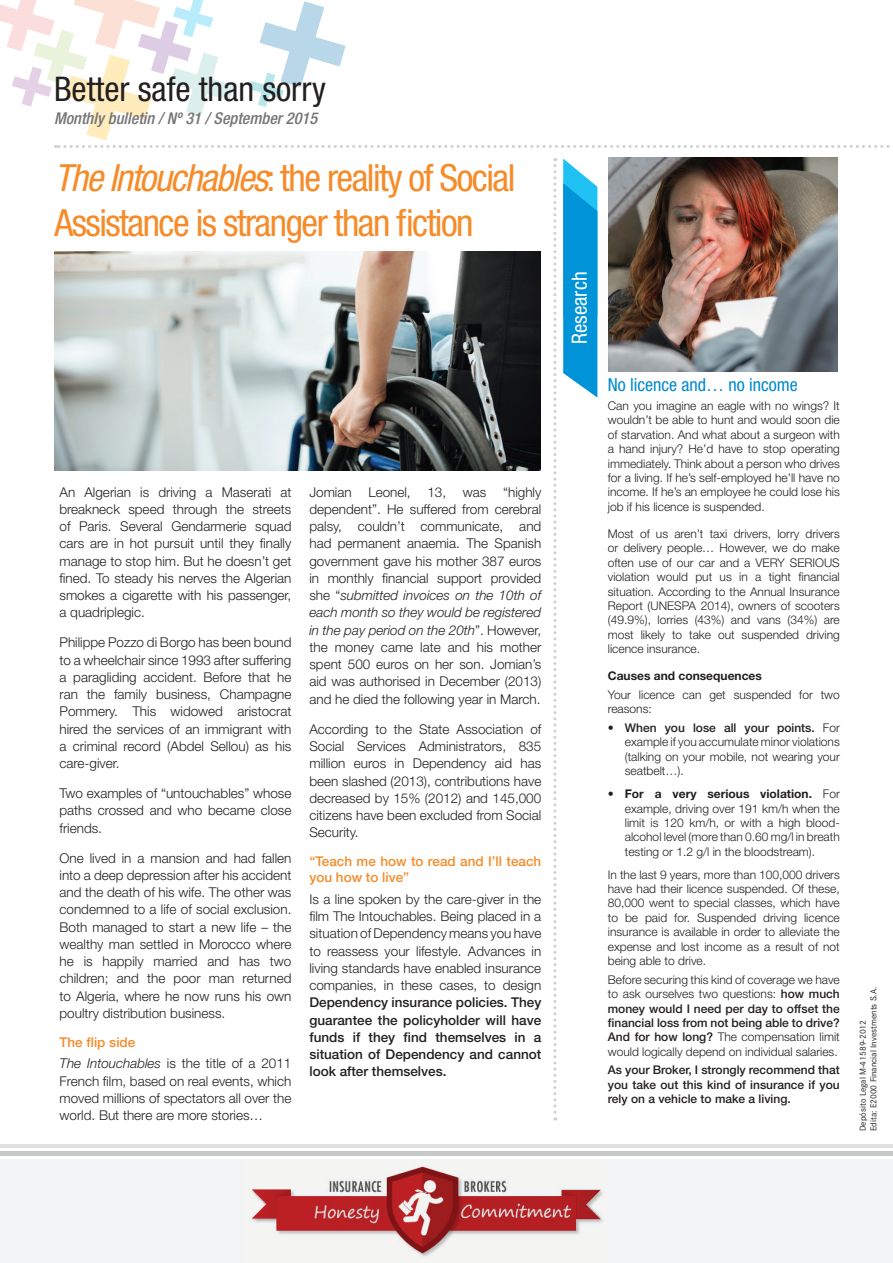
<style>
.page{position:relative;width:893px;height:1263px;background:#fff}
.page>*{position:absolute;margin:0;border:0;box-sizing:border-box;transform-origin:0 0}
.t1{font:condensed 37.5px/45px "Helvetica Neue LT Std";letter-spacing:-.04em;color:#f68b29}
.t2{font:condensed 34.05px "Helvetica Neue LT Std";color:#231f20}
.t3{font:condensed 21px "Helvetica Neue LT Std";color:#fff}
.t4{font:condensed 18px "Helvetica Neue LT Std";color:#0089cf}
.t5{font:italic 500 condensed 16.35px "Helvetica Neue LT Std";color:#757476}
.t6{font:300 13.5px/17.2px "Helvetica Neue LT Std";color:#231f20;text-align:justify}
.t7{font:500 13.5px/17.2px "Helvetica Neue LT Std";color:#231f20;text-align:justify}
.t8{font:500 13.5px/16.2px "Helvetica Neue LT Std";color:#f68b29}
.t9{font:300 12px/14.4px "Helvetica Neue LT Std";color:#231f20;text-align:justify}
.t10{font:500 12px/14.4px "Helvetica Neue LT Std";color:#231f20;text-align:justify}
.t11{font:700 12px "Helvetica Neue LT Std";color:#231f20}
.t12{font:9px/10.8px "Corporate S";color:#231f20}
.s1{font-style:italic}
.s2{font-weight:500;color:#f68b29}
.s3{font-weight:500}
.s4{font-weight:700}
</style>
<div class="page">
<div style="left:0;top:1159px;width:893px;height:104px;background:#f2f3f4"></div>
<div style="left:0;top:1151px;width:893px;height:5px;background:#c7c8ca"></div>
<hr style="left:0;top:1144px;width:893px;height:4px;background:#e0e1e3">
<svg style="left:553px;top:158px;width:3px;height:962px"></svg>
<svg style="left:0;top:0;width:893px;height:148px"></svg>
<svg style="left:563px;top:159px;width:34px;height:239px;background:#20a4df"></svg>
<img style="left:54px;top:252px;width:486px;height:219px">
<img style="left:608px;top:157px;width:230px;height:214px">
<img style="left:252px;top:1166px;width:351px;height:91px">
<h2 class="t2" style="left:54px;top:69px;width:273px">Better safe than sorry</h2>
<p class="t5" style="left:54px;top:108px;width:265px">Monthly bulletin / Nº 31 / September 2015</p>
<h1 class="t1" style="left:55px;top:155px;width:462px"><span class="s1">The Intouchables</span>: the reality of Social<br>Assistance is stranger than fiction</h1>
<p class="t6" style="left:60px;top:483px;width:233px">An Algerian is driving a Maserati at breakneck speed through the streets of Paris. Several Gendarmerie squad cars are in hot pursuit until they finally manage to stop him. But he doesn’t get fined. To steady his nerves the Algerian smokes a cigarette with his passenger, a quadriplegic.</p>
<p class="t6" style="left:60px;top:634px;width:233px">Philippe Pozzo di Borgo has been bound to a wheelchair since 1993 after suffering a paragliding accident. Before that he ran the family business, Champagne Pommery. This widowed aristocrat hired the services of an immigrant with a criminal record (Abdel Sellou) as his care-giver.</p>
<p class="t6" style="left:60px;top:784px;width:233px">Two examples of “untouchables” whose paths crossed and who became close friends.</p>
<p class="t6" style="left:60px;top:849px;width:233px">One lived in a mansion and had fallen into a deep depression after his accident and the death of his wife. The other was condemned to a life of social exclusion.<br>Both managed to start a new life – the wealthy man settled in Morocco where he is happily married and has two children; and the poor man returned to Algeria, where he now runs his own poultry distribution business.</p>
<p class="t6" style="left:60px;top:1031px;width:233px;line-height:21.5px"><span class="s2">The flip side<br></span><span class="s1">The Intouchables</span> is the title of a 2011</p>
<p class="t6" style="left:60px;top:1072px;width:233px">French film, based on real events, which moved millions of spectators all over the world. But there are more stories…</p>
<p class="t6" style="left:309px;top:483px;width:233px">Jomian Leonel, 13, was “highly dependent”. He suffered from cerebral palsy, couldn’t communicate, and had permanent anaemia. The Spanish government gave his mother 387 euros in monthly financial support provided she “<span class="s1">submitted invoices on the 10th of each month so they would be registered in the pay period on the 20th</span>”. However, the money came late and his mother spent 500 euros on her son. Jomian’s aid was authorised in December (2013) and he died the following year in March.</p>
<p class="t6" style="left:309px;top:720px;width:233px">According to the State Association of Social Services Administrators, 835 million euros in Dependency aid has been slashed (2013), contributions have decreased by 15% (2012) and 145,000 citizens have been excluded from Social Security.</p>
<p class="t8" style="left:309px;top:853px;width:233px">“Teach me how to read and I’ll teach you how to live”</p>
<p class="t6" style="left:309px;top:890px;width:233px">Is a line spoken by the care-giver in the film The Intouchables. Being placed in a situation of Dependency means you have to reassess your lifestyle. Advances in living standards have enabled insurance companies, in these cases, to design</p>
<p class="t7" style="left:309px;top:994px;width:233px">Dependency insurance policies. They guarantee the policyholder will have funds if they find themselves in a situation of Dependency and cannot look after themselves.</p>
<h3 class="t3" style="left:567px;top:344px;width:74px;rotate:-90deg">Research</h3>
<h3 class="t4" style="left:608px;top:375px;width:191px">No licence and… no income</h3>
<p class="t9" style="left:608px;top:398px;width:233px">Can you imagine an eagle with no wings? It wouldn’t be able to hunt and would soon die of starvation. And what about a surgeon with a hand injury? He’d have to stop operating immediately. Think about a person who drives for a living. If he’s self-employed he’ll have no income. If he’s an employee he could lose his job if his licence is suspended.</p>
<p class="t9" style="left:608px;top:526px;width:233px">Most of us aren’t taxi drivers, lorry drivers or delivery people… However, we do make often use of our car and a VERY SERIOUS violation would put us in a tight financial situation. According to the Annual Insurance Report (UNESPA 2014), owners of scooters (49.9%), lorries (43%) and vans (34%) are most likely to take out suspended driving licence insurance.</p>
<p class="t11" style="left:608px;top:669px;width:156px">Causes and consequences</p>
<p class="t9" style="left:608px;top:687px;width:233px">Your licence can get suspended for two reasons:</p>
<p class="t9" style="left:625px;top:720px;width:216px;text-indent:-17px">• <span class="s3">When you lose all your points.</span> For example if you accumulate minor violations (talking on your mobile, not wearing your seatbelt…).</p>
<p class="t9" style="left:625px;top:786px;width:216px;text-indent:-17px"><span class="s4">• For a very serious violation.</span> For example, driving over 191 km/h when the limit is 120 km/h, or with a high blood&shy;alcohol level (more than 0.60 mg/l in breath testing or 1.2 g/l in the bloodstream).</p>
<p class="t9" style="left:608px;top:867px;width:233px">In the last 9 years, more than 100,000 drivers have had their licence suspended. Of these, 80,000 went to special classes, which have to be paid for. Suspended driving licence insurance is available in order to alleviate the expense and lost income as a result of not being able to drive.</p>
<p class="t9" style="left:608px;top:972px;width:233px">Before securing this kind of coverage we have to ask ourselves two questions: <span class="s3">how much money would I need per day to offset the financial loss from not being able to drive?<br>And for how long?</span> The compensation limit would logically depend on individual salaries.</p>
<p class="t10" style="left:608px;top:1063px;width:233px">As your Broker, I strongly recommend that you take out this kind of insurance if you rely on a vehicle to make a living.</p>
<p class="t12" style="left:857px;top:1131px;width:146px;rotate:-90deg">Depósito Legal M-41589-2012<br>Edita: E2000 Financial Investments S.A.</p>
</div>
